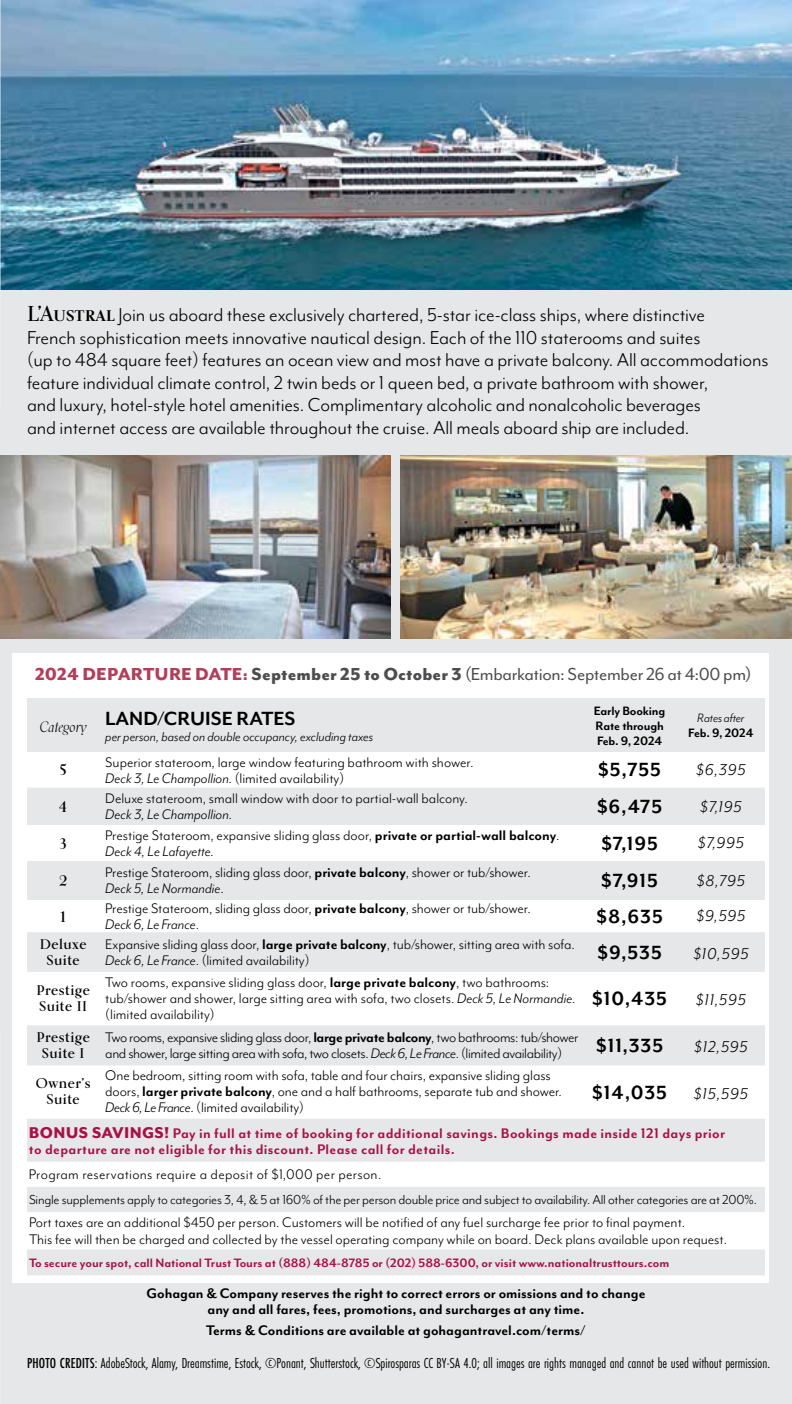
<style>
.page{position:relative;width:792px;height:1404px;background:#fff}
.page>*{position:absolute;margin:0;border:0;box-sizing:border-box;transform-origin:0 0}
.t1{font:700 22px "Mr Eaves Mod OT";letter-spacing:.04em;color:#000}
.t2{font:700 22px "Mr Eaves Mod OT";color:#000}
.t3{font:21.6px/22.6px "Mr Eaves Mod OT";letter-spacing:-.005em;color:#000}
.t4{font:20px "Mr Eaves Mod OT";letter-spacing:-.015em;color:#4d4d4f}
.t5{font:italic 18px "Mr Eaves Mod OT";letter-spacing:.04em;color:#000}
.t6{font:16px/16px "Mr Eaves Mod OT";letter-spacing:-.005em;color:#000}
.t7{font:700 16px/16px "Mr Eaves Mod OT";color:#000;text-align:center}
.t8{font:16px/16px "Mr Eaves Mod OT";letter-spacing:-.025em;color:#000}
.t9{font:700 16px/16px "Mr Eaves Mod OT";letter-spacing:.02em;color:#a71246}
.t10{font:16px "Mr Eaves Mod OT";letter-spacing:.02em;color:#000}
.t11{font:italic 16px "Mr Eaves Mod OT";color:#000}
.t12{font:700 16px "Kumlien Pro";color:#000}
.t13{font:15px "Futura PT Cond";color:#000}
.t14{font:15px "Mr Eaves Mod OT";letter-spacing:-.015em;color:#000}
.t15{font:italic 15px "Mr Eaves Mod OT";color:#000}
.t16{font:700 14px "Mr Eaves Mod OT";color:#a71246}
.t17{font:700 14px/16px "Kumlien Pro";letter-spacing:.035em;color:#000;text-align:center}
.t18{font:700 14px/15px "Mr Eaves Mod OT";letter-spacing:-.01em;color:#000;text-align:justify}
.t19{font:italic 14px "Mr Eaves Mod OT";letter-spacing:-.01em;color:#000}
.s1{font-family:"Kumlien Pro";font-weight:700}
.s2{font-weight:800;color:#b33e59}
.s3{font-weight:800}
.s4{font-style:italic}
.s5{font-weight:700}
.s6{font-weight:400;font-style:italic;font-size:18px}
.s7{font-weight:800;font-size:18px}
.s8{font-weight:500}
</style>
<div class="page">
<div style="left:0;top:276px;width:792px;height:1128px;background:#e6e7e8"></div>
<img style="left:0;top:455px;width:391px;height:184px">
<img style="left:400px;top:455px;width:392px;height:184px">
<img style="left:1px;top:0;width:791px;height:290px">
<img style="left:0;top:0;width:1px;height:411px">
<div style="left:13px;top:653px;width:756px;height:629px;background:#fff"></div>
<svg style="left:27px;top:698px;width:738px;height:577px;fill:#e6e7e8"></svg>
<p class="t3" style="left:27px;top:304px;width:743px"><span class="s1">L’Austral</span> Join us aboard these exclusively chartered, 5-star ice-class ships, where distinctive<br>French sophistication meets innovative nautical design. Each of the 110 staterooms and suites<br>(up to 484 square feet) features an ocean view and most have a private balcony. All accommodations feature individual climate control, 2 twin beds or 1 queen bed, a private bathroom with shower,<br>and luxury, hotel-style hotel amenities. Complimentary alcoholic and nonalcoholic beverages<br>and internet access are available throughout the cruise. All meals aboard ship are included.</p>
<p class="t4" style="left:35px;top:666px;width:718px"><span class="s2">2024 DEPARTURE DATE:</span> <span class="s3">September 25 to October 3</span> (Embarkation: September 26 at 4:00 pm)</p>
<h1 class="t2" style="left:40px;top:710px;width:258px"><sub>Category</sub> LAND/CRUISE RATES</h1>
<p class="t15" style="left:105px;top:731px;width:269px">per person, based on double occupancy, excluding taxes</p>
<p class="t18" style="left:594px;top:704px;width:73px">Early Booking Rate through Feb. 9, 2024</p>
<p class="t19" style="left:697px;top:713px;width:49px">Rates after</p>
<p class="t18" style="left:688px;top:726px;width:67px">Feb. 9, 2024</p>
<p class="t12" style="left:60px;top:763px;width:8px">5</p>
<p class="t6" style="left:105px;top:755px;width:370px">Superior stateroom, large window featuring bathroom with shower<span class="s4">.<br>Deck 3, Le Champollion.</span> (limited availability)</p>
<h1 class="t1" style="left:598px;top:761px;width:64px">$5,755</h1>
<p class="t5" style="left:696px;top:763px;width:51px">$6,395</p>
<p class="t12" style="left:59px;top:800px;width:9px">4</p>
<p class="t6" style="left:105px;top:791px;width:364px">Deluxe stateroom, small window with door to partial-wall balcony.</p>
<p class="t11" style="left:105px;top:808px;width:129px">Deck 3, Le Champollion.</p>
<h1 class="t1" style="left:597px;top:797px;width:67px">$6,475</h1>
<p class="t5" style="left:700px;top:799px;width:43px">$7,195</p>
<p class="t12" style="left:60px;top:836px;width:9px">3</p>
<p class="t6" style="left:105px;top:828px;width:456px">Prestige Stateroom, expansive sliding glass door, <span class="s5">private or partial-wall balcony</span>.<br><span class="s4">Deck 4, Le Lafayette.</span></p>
<h1 class="t1" style="left:601px;top:834px;width:58px">$7,195</h1>
<p class="t5" style="left:698px;top:836px;width:47px">$7,995</p>
<p class="t12" style="left:59px;top:874px;width:10px">2</p>
<p class="t6" style="left:105px;top:865px;width:427px">Prestige Stateroom, sliding glass door, <span class="s5">private balcony</span>, shower or tub/shower.<br><span class="s4">Deck 5, Le Normandie</span>.</p>
<h1 class="t1" style="left:601px;top:872px;width:58px">$7,915</h1>
<p class="t5" style="left:697px;top:874px;width:50px">$8,795</p>
<p class="t12" style="left:60px;top:909px;width:7px">1</p>
<p class="t6" style="left:105px;top:901px;width:427px">Prestige Stateroom, sliding glass door, <span class="s5">private balcony</span>, shower or tub/shower.<br><span class="s4">Deck 6, Le France</span>.</p>
<h1 class="t1" style="left:596px;top:907px;width:68px">$8,635</h1>
<p class="t5" style="left:696px;top:909px;width:50px">$9,595</p>
<p class="t17" style="left:40px;top:937px;width:48px">Deluxe<br>Suite</p>
<p class="t6" style="left:105px;top:937px;width:471px">Expansive sliding glass door, <span class="s5">large private balcony</span>, tub/shower, sitting area with sofa.<br><span class="s4">Deck 6, Le France</span>. (limited availability)</p>
<h1 class="t1" style="left:598px;top:943px;width:66px">$9,535</h1>
<p class="t5" style="left:693px;top:946px;width:57px">$10,595</p>
<p class="t17" style="left:36px;top:984px;width:55px;text-align:left">Prestige<br>Suite II</p>
<p class="t6" style="left:105px;top:975px;width:472px">Two rooms, expansive sliding glass door, <span class="s5">large private balcony</span>, two bathrooms: tub/shower and shower, large sitting area with sofa, two closets. <span class="s4">Deck 5, Le Normandie</span>. (limited availability)</p>
<h1 class="t1" style="left:592px;top:990px;width:76px">$10,435</h1>
<p class="t5" style="left:696px;top:993px;width:51px">$11,595</p>
<p class="t17" style="left:36px;top:1031px;width:55px">Prestige<br>Suite I</p>
<p class="t8" style="left:105px;top:1030px;width:475px">Two rooms, expansive sliding glass door, <span class="s5">large private balcony</span>, two bathrooms: tub/shower and shower, large sitting area with sofa, two closets. <span class="s4">Deck 6, Le France</span>. (limited availability)</p>
<h1 class="t1" style="left:596px;top:1037px;width:69px">$11,335</h1>
<p class="t5" style="left:694px;top:1040px;width:55px">$12,595</p>
<p class="t17" style="left:36px;top:1077px;width:56px">Owner’s<br>Suite</p>
<p class="t6" style="left:105px;top:1068px;width:458px">One bedroom, sitting room with sofa, table and four chairs, expansive sliding glass doors, <span class="s5">larger private balcony</span>, one and a half bathrooms, separate tub and shower.<br><span class="s4">Deck 6, Le France</span>. (limited availability)</p>
<h1 class="t1" style="left:592px;top:1083px;width:157px">$14,035 <span class="s6">$15,595</span></h1>
<p class="t9" style="left:29px;top:1126px;width:698px"><span class="s7">BONUS SAVINGS!</span> Pay in full at time of booking for additional savings. Bookings made inside 121 days prior to departure are not eligible for this discount. Please call for details.</p>
<p class="t10" style="left:29px;top:1168px;width:354px">Program reservations require a deposit of $1,000 per person.</p>
<p class="t14" style="left:29px;top:1193px;width:730px">Single supplements apply to categories 3, 4, &amp; 5 at 160% of the per person double price and subject to availability. All other categories are at 200%.</p>
<p class="t6" style="left:29px;top:1215px;width:700px;line-height:17px">Port taxes are an additional $450 per person. Customers will be notified of any fuel surcharge fee prior to final payment.<br>This fee will then be charged and collected by the vessel operating company while on board. Deck plans available upon request.</p>
<p class="t16" style="left:29px;top:1257px;width:642px">To secure your spot, call National Trust Tours at (888) 484-8785 or (202) 588-6300, or visit www.nationaltrusttours.com</p>
<p class="t7" style="left:146px;top:1286px;width:501px">Gohagan &amp; Company reserves the right to correct errors or omissions and to change any and all fares, fees, promotions, and surcharges at any time.</p>
<p class="t7" style="left:206px;top:1323px;width:381px">Terms &amp; Conditions are available at gohagantravel.com/terms/</p>
<p class="t13" style="left:27px;top:1357px;width:744px"><span class="s8">PHOTO CREDITS</span>: AdobeStock, Alamy, Dreamstime, Estock, ©Ponant, Shutterstock, ©Spirosparas CC BY-SA 4.0; all images are rights managed and cannot be used without permission.</p>
</div>
